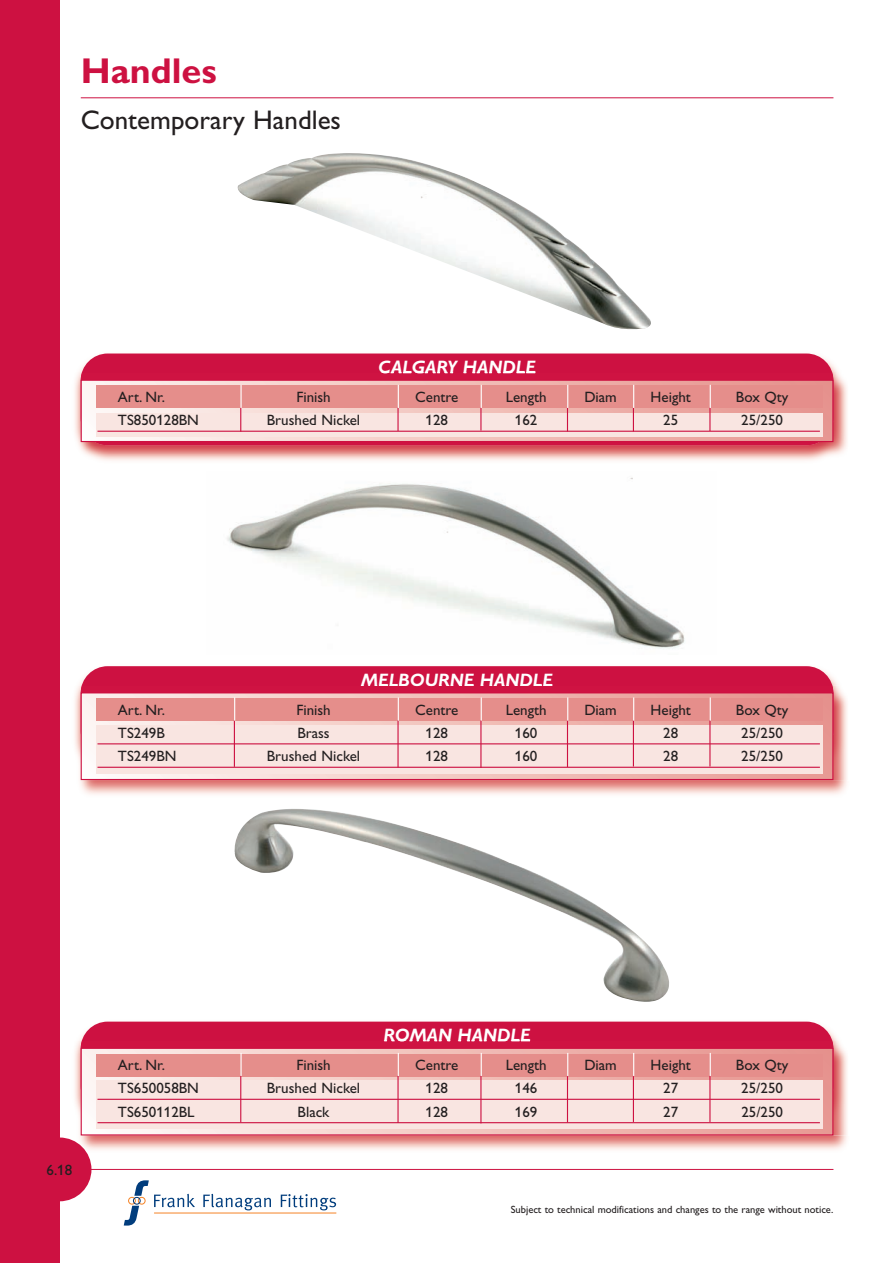
<style>
.page{position:relative;width:893px;height:1263px;background:#fff}
.page>*{position:absolute;margin:0;border:0;box-sizing:border-box;transform-origin:0 0}
.t1{font:700 36px "Gill Alt One";color:#cd1141}
.t2{font:27px "Gill Alt One";color:#231f20}
.t3{font:italic 700 18px "Gill Alt One";color:#fff}
.t4{font:15px "Gill Alt One";color:#231f20}
.t5{font:10.5px "Gill Alt One";color:#231f20}
</style>
<div class="page">
<div style="left:81px;top:353px;width:752px;height:92px;background:#cd1141;border-radius:27px"></div>
<img style="left:75px;top:373px;width:772px;height:88px">
<img style="left:81px;top:373px;width:752px;height:72px">
<img style="left:381px;top:373px;width:155px;height:1px">
<div style="left:81px;top:380px;width:752px;height:62px;border:1px solid #cd1141"></div>
<svg style="left:82px;top:381px;width:750px;height:60px;background:#efbab7"></svg>
<hr style="left:97px;top:431px;width:723px;height:1px;background:#cd1141">
<div style="left:81px;top:666px;width:752px;height:92px;background:#cd1141;border-radius:27px"></div>
<img style="left:75px;top:685px;width:772px;height:110px">
<img style="left:81px;top:685px;width:752px;height:7px">
<img style="left:361px;top:685px;width:192px;height:1px">
<svg style="left:83px;top:694px;width:748px;height:84px;background:#f2c7c2"></svg>
<div style="left:81px;top:692px;width:752px;height:88px;border:1px solid #cd1141"></div>
<div style="left:96px;top:698px;width:727px;height:23px;background:#e58e8b"></div>
<div style="left:96px;top:725px;width:727px;height:48px;background:#f9e5e1"></div>
<hr style="left:234px;top:720px;width:1px;height:47px;background:#cd1141">
<svg style="left:234px;top:697px;width:1px;height:24px"></svg>
<hr style="left:397px;top:720px;width:2px;height:47px;background:#cd1141">
<svg style="left:398px;top:697px;width:1px;height:24px"></svg>
<hr style="left:480px;top:720px;width:1px;height:48px;background:#cd1141">
<svg style="left:481px;top:697px;width:1px;height:24px"></svg>
<hr style="left:567px;top:720px;width:1px;height:47px;background:#cd1141">
<svg style="left:567px;top:697px;width:1px;height:24px"></svg>
<hr style="left:633px;top:720px;width:1px;height:46px;background:#cd1141">
<svg style="left:633px;top:697px;width:1px;height:24px"></svg>
<hr style="left:709px;top:720px;width:1px;height:46px;background:#cd1141">
<svg style="left:710px;top:697px;width:1px;height:24px"></svg>
<hr style="left:97px;top:743px;width:723px;height:1px;background:#cd1141">
<hr style="left:97px;top:767px;width:723px;height:1px;background:#cd1141">
<div style="left:81px;top:1021px;width:752px;height:92px;background:#cd1141;border-radius:27px"></div>
<img style="left:75px;top:1041px;width:772px;height:113px">
<img style="left:81px;top:1041px;width:752px;height:7px">
<img style="left:384px;top:1041px;width:146px;height:1px">
<div style="left:82px;top:1049px;width:750px;height:85px;background:linear-gradient(to right,#fdf5f1,#e6928b)"></div>
<div style="left:81px;top:1048px;width:752px;height:87px;border:1px solid #cd1141"></div>
<div style="left:96px;top:1054px;width:727px;height:22px;background:#e58e8b"></div>
<div style="left:96px;top:1080px;width:727px;height:49px;background:#f9e5e1"></div>
<hr style="left:240px;top:1076px;width:1px;height:46px;background:#cd1141">
<hr style="left:240px;top:1053px;width:2px;height:23px;background:#fff">
<hr style="left:397px;top:1076px;width:2px;height:47px;background:#cd1141">
<svg style="left:398px;top:1053px;width:1px;height:23px"></svg>
<hr style="left:480px;top:1076px;width:1px;height:47px;background:#cd1141">
<svg style="left:481px;top:1053px;width:1px;height:23px"></svg>
<hr style="left:567px;top:1076px;width:1px;height:46px;background:#cd1141">
<svg style="left:567px;top:1053px;width:1px;height:23px"></svg>
<hr style="left:633px;top:1076px;width:1px;height:46px;background:#cd1141">
<svg style="left:633px;top:1053px;width:1px;height:23px"></svg>
<hr style="left:709px;top:1076px;width:1px;height:46px;background:#cd1141">
<svg style="left:710px;top:1053px;width:1px;height:23px"></svg>
<hr style="left:97px;top:1099px;width:723px;height:1px;background:#cd1141">
<hr style="left:97px;top:1122px;width:723px;height:1px;background:#cd1141">
<img style="left:237px;top:153px;width:414px;height:177px">
<img style="left:234px;top:809px;width:435px;height:193px">
<img style="left:227px;top:477px;width:458px;height:171px">
<div style="left:28px;top:1137px;width:63px;height:64px;background:#cd1141;border-radius:50%"></div>
<div style="left:0;top:0;width:60px;height:1263px;background:#cd1141"></div>
<svg style="left:124px;top:1180px;width:71px;height:45px"></svg>
<svg style="left:203px;top:1194px;width:68px;height:16px"></svg>
<svg style="left:281px;top:1194px;width:55px;height:16px"></svg>
<hr style="left:154px;top:1212px;width:182px;height:1px;background:#f58427">
<hr style="left:81px;top:97px;width:752px;height:1px;background:#cd1141">
<hr style="left:60px;top:1169px;width:773px;height:1px;background:#cd1141">
<h1 class="t1" style="left:81px;top:57px;width:138px">Handles</h1>
<h2 class="t2" style="left:81px;top:109px;width:262px">Contemporary Handles</h2>
<p class="t3" style="left:378px;top:360px;width:159px">CALGARY HANDLE</p>
<p class="t4" style="left:118px;top:391px;width:49px">Art. Nr.</p>
<p class="t4" style="left:296px;top:391px;width:36px">Finish</p>
<p class="t4" style="left:415px;top:391px;width:45px">Centre</p>
<p class="t4" style="left:506px;top:391px;width:42px">Length</p>
<p class="t4" style="left:584px;top:391px;width:34px">Diam</p>
<p class="t4" style="left:651px;top:391px;width:42px">Height</p>
<p class="t4" style="left:736px;top:391px;width:54px">Box Qty</p>
<p class="t4" style="left:118px;top:414px;width:83px">TS850128BN</p>
<p class="t4" style="left:267px;top:414px;width:95px">Brushed Nickel</p>
<p class="t4" style="left:426px;top:414px;width:24px">128</p>
<p class="t4" style="left:515px;top:414px;width:24px">162</p>
<p class="t4" style="left:663px;top:414px;width:16px">25</p>
<p class="t4" style="left:741px;top:414px;width:43px">25/250</p>
<p class="t3" style="left:361px;top:673px;width:193px">MELBOURNE HANDLE</p>
<p class="t4" style="left:118px;top:704px;width:49px">Art. Nr.</p>
<p class="t4" style="left:296px;top:704px;width:36px">Finish</p>
<p class="t4" style="left:415px;top:704px;width:45px">Centre</p>
<p class="t4" style="left:506px;top:704px;width:42px">Length</p>
<p class="t4" style="left:584px;top:704px;width:34px">Diam</p>
<p class="t4" style="left:651px;top:704px;width:42px">Height</p>
<p class="t4" style="left:736px;top:704px;width:54px">Box Qty</p>
<p class="t4" style="left:118px;top:727px;width:48px">TS249B</p>
<p class="t4" style="left:297px;top:727px;width:34px">Brass</p>
<p class="t4" style="left:426px;top:727px;width:24px">128</p>
<p class="t4" style="left:515px;top:727px;width:24px">160</p>
<p class="t4" style="left:663px;top:727px;width:16px">28</p>
<p class="t4" style="left:741px;top:727px;width:43px">25/250</p>
<p class="t4" style="left:118px;top:750px;width:60px">TS249BN</p>
<p class="t4" style="left:267px;top:750px;width:95px">Brushed Nickel</p>
<p class="t4" style="left:426px;top:750px;width:24px">128</p>
<p class="t4" style="left:515px;top:750px;width:24px">160</p>
<p class="t4" style="left:663px;top:750px;width:16px">28</p>
<p class="t4" style="left:741px;top:750px;width:43px">25/250</p>
<p class="t4" style="left:47px;top:1164px;width:27px">6.18</p>
<p class="t3" style="left:383px;top:1028px;width:149px">ROMAN HANDLE</p>
<p class="t4" style="left:118px;top:1059px;width:49px">Art. Nr.</p>
<p class="t4" style="left:296px;top:1059px;width:36px">Finish</p>
<p class="t4" style="left:415px;top:1059px;width:45px">Centre</p>
<p class="t4" style="left:506px;top:1059px;width:42px">Length</p>
<p class="t4" style="left:584px;top:1059px;width:34px">Diam</p>
<p class="t4" style="left:651px;top:1059px;width:42px">Height</p>
<p class="t4" style="left:736px;top:1059px;width:54px">Box Qty</p>
<p class="t4" style="left:118px;top:1083px;width:83px">TS650058BN</p>
<p class="t4" style="left:267px;top:1083px;width:95px">Brushed Nickel</p>
<p class="t4" style="left:426px;top:1083px;width:24px">128</p>
<p class="t4" style="left:515px;top:1083px;width:24px">146</p>
<p class="t4" style="left:663px;top:1083px;width:16px">27</p>
<p class="t4" style="left:741px;top:1083px;width:43px">25/250</p>
<p class="t4" style="left:118px;top:1106px;width:78px">TS650112BL</p>
<p class="t4" style="left:298px;top:1106px;width:33px">Black</p>
<p class="t4" style="left:426px;top:1106px;width:24px">128</p>
<p class="t4" style="left:515px;top:1106px;width:24px">169</p>
<p class="t4" style="left:663px;top:1106px;width:16px">27</p>
<p class="t4" style="left:741px;top:1106px;width:43px">25/250</p>
<p class="t5" style="left:511px;top:1205px;width:324px">Subject to technical modifications and changes to the range without notice.</p>
</div>
